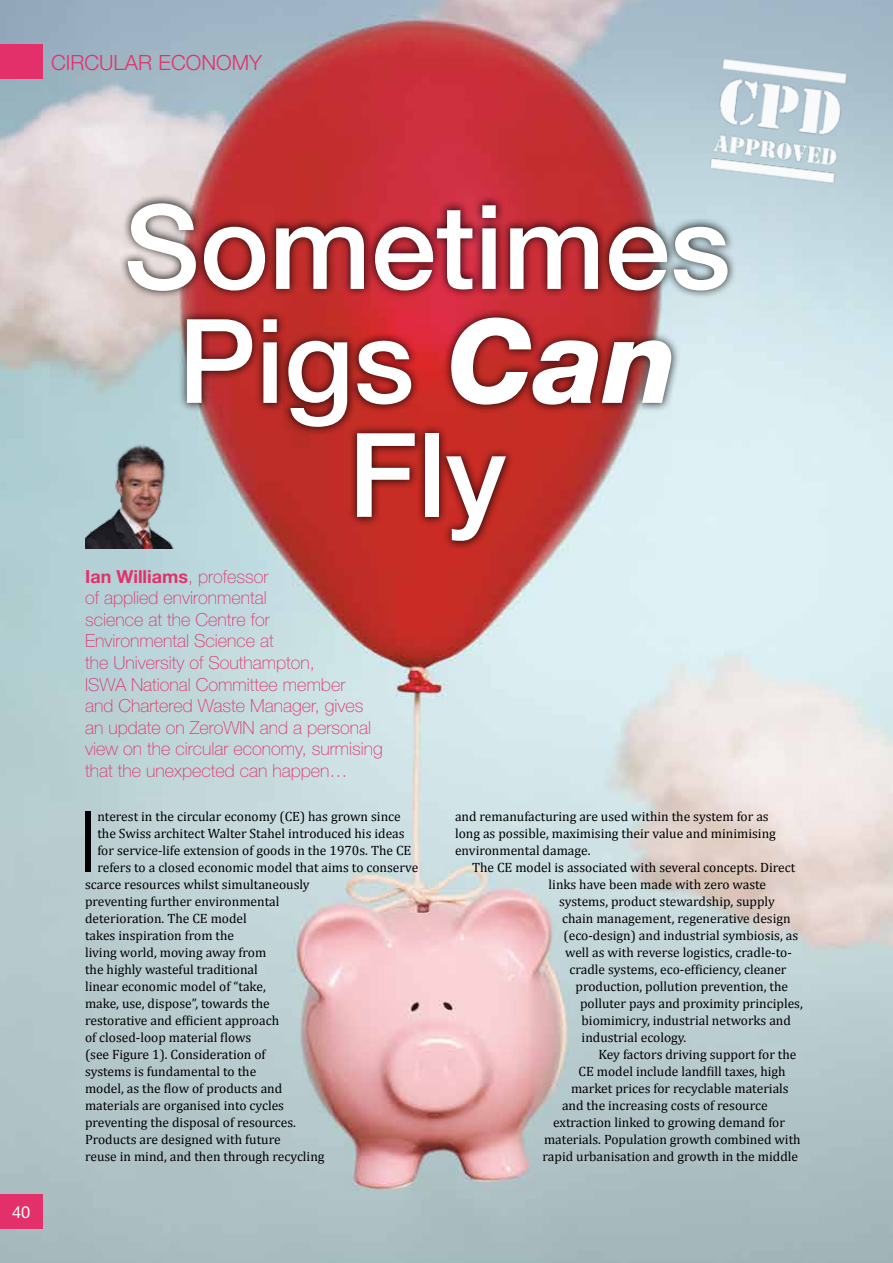
<style>
.page{position:relative;width:893px;height:1263px;background:#fff}
.page>*{position:absolute;margin:0;border:0;box-sizing:border-box;transform-origin:0 0}
.t1{font:500 117px/114px "Helvetica Neue";color:#fff;text-align:center}
.t2{font:300 84.9px "Helvetica Neue";color:#000}
.t3{font:300 21px "Helvetica Neue";color:#e1326a}
.t4{font:100 18px/21.6px "Helvetica Neue";color:#e1326a}
.t5{font:16.5px "Helvetica Neue";color:#fff}
.t6{font:13.5px/17px "Cambria";color:#000}
.s1{font-weight:800;font-style:italic}
.s2{font-weight:700}
</style>
<div class="page">
<img style="left:0;top:0;width:893px;height:1263px">
<div style="left:119px;top:193px;width:618px;height:358px;background:#000;opacity:.75"></div>
<img style="left:85px;top:438px;width:106px;height:111px">
<div style="left:0;top:45px;width:43px;height:34px;background:#e32f6a"></div>
<div style="left:0;top:1195px;width:43px;height:34px;background:#e32f6a"></div>
<img style="left:708px;top:45px;width:142px;height:142px">
<h3 class="t3" style="left:51px;top:50px;width:213px">CIRCULAR ECONOMY</h3>
<p class="t5" style="left:12px;top:1203px;width:20px">40</p>
<h1 class="t1" style="left:124px;top:189px;width:608px">Sometimes<br>Pigs <span class="s1">Can<br></span>Fly</h1>
<p class="t4" style="left:85px;top:565px;width:299px"><span class="s2">Ian Williams</span>, professor<br>of applied environmental<br>science at the Centre for<br>Environmental Science at<br>the University of Southampton,<br>ISWA National Committee member<br>and Chartered Waste Manager, gives an update on ZeroWIN and a personal view on the circular economy, surmising that the unexpected can happen…</p>
<h2 class="t2" style="left:78px;top:790px;width:20px">I</h2>
<p class="t6" style="left:97px;top:807px;width:305px">nterest in the circular economy (CE) has grown since</p>
<p class="t6" style="left:97px;top:825px;width:309px">the Swiss architect Walter Stahel introduced his ideas</p>
<p class="t6" style="left:97px;top:842px;width:316px">for service-life extension of goods in the 1970s. The CE</p>
<p class="t6" style="left:97px;top:859px;width:322px">refers to a closed economic model that aims to conserve</p>
<p class="t6" style="left:85px;top:876px;width:226px">scarce resources whilst simultaneously</p>
<p class="t6" style="left:85px;top:893px;width:196px">preventing further environmental</p>
<p class="t6" style="left:85px;top:910px;width:163px">deterioration. The CE model</p>
<p class="t6" style="left:85px;top:927px;width:151px">takes inspiration from the</p>
<p class="t6" style="left:85px;top:944px;width:183px">living world, moving away from</p>
<p class="t6" style="left:85px;top:961px;width:174px">the highly wasteful traditional</p>
<p class="t6" style="left:85px;top:978px;width:182px">linear economic model of “take,</p>
<p class="t6" style="left:85px;top:995px;width:186px">make, use, dispose”, towards the</p>
<p class="t6" style="left:85px;top:1012px;width:196px">restorative and efficient approach</p>
<p class="t6" style="left:85px;top:1029px;width:168px">of closed-loop material flows</p>
<p class="t6" style="left:85px;top:1046px;width:182px">(see Figure 1). Consideration of</p>
<p class="t6" style="left:85px;top:1063px;width:173px">systems is fundamental to the</p>
<p class="t6" style="left:85px;top:1080px;width:199px">model, as the flow of products and</p>
<p class="t6" style="left:85px;top:1097px;width:201px">materials are organised into cycles</p>
<p class="t6" style="left:85px;top:1114px;width:212px">preventing the disposal of resources.</p>
<p class="t6" style="left:85px;top:1131px;width:197px">Products are designed with future</p>
<p class="t6" style="left:85px;top:1148px;width:241px">reuse in mind, and then through recycling</p>
<p class="t6" style="left:455px;top:808px;width:322px">and remanufacturing are used within the system for as long as possible, maximising their value and minimising environmental damage.</p>
<p class="t6" style="left:472px;top:859px;width:325px">The CE model is associated with several concepts. Direct</p>
<p class="t6" style="left:549px;top:876px;width:219px">links have been made with zero waste</p>
<p class="t6" style="left:559px;top:893px;width:217px">systems, product stewardship, supply</p>
<p class="t6" style="left:562px;top:910px;width:230px">chain management, regenerative design</p>
<p class="t6" style="left:564px;top:927px;width:236px">(eco-design) and industrial symbiosis, as</p>
<p class="t6" style="left:565px;top:944px;width:228px">well as with reverse logistics, cradle-to-</p>
<p class="t6" style="left:570px;top:961px;width:218px">cradle systems, eco-efficiency, cleaner</p>
<p class="t6" style="left:576px;top:978px;width:214px">production, pollution prevention, the</p>
<p class="t6" style="left:580px;top:995px;width:224px">polluter pays and proximity principles,</p>
<p class="t6" style="left:582px;top:1012px;width:211px">biomimicry, industrial networks and</p>
<p class="t6" style="left:582px;top:1029px;width:106px">industrial ecology.</p>
<p class="t6" style="left:599px;top:1046px;width:199px">Key factors driving support for the</p>
<p class="t6" style="left:579px;top:1063px;width:209px">CE model include landfill taxes, high</p>
<p class="t6" style="left:571px;top:1080px;width:219px">market prices for recyclable materials</p>
<p class="t6" style="left:562px;top:1097px;width:207px">and the increasing costs of resource</p>
<p class="t6" style="left:553px;top:1114px;width:233px">extraction linked to growing demand for</p>
<p class="t6" style="left:544px;top:1131px;width:258px">materials. Population growth combined with</p>
<p class="t6" style="left:543px;top:1148px;width:257px">rapid urbanisation and growth in the middle</p>
</div>
